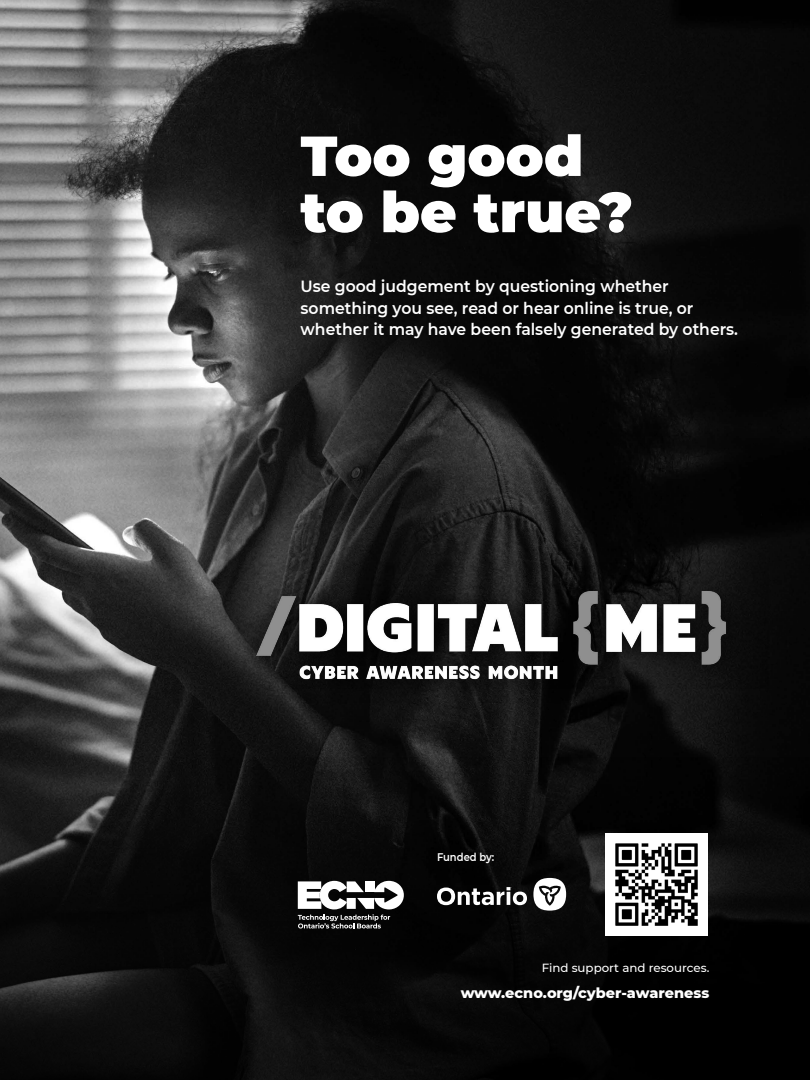
<style>
.page{position:relative;width:810px;height:1080px;background:#fff}
.page>*{position:absolute;margin:0;border:0;box-sizing:border-box;transform-origin:0 0}
.t1{font:900 56.25px/56.2px "Montserrat";color:#fff}
.t2{font:600 16.25px/21.2px "Montserrat";color:#fff;scale:.96 1}
.t3{font:800 14.44px "Montserrat";color:#fff}
.t4{font:500 11.81px "Montserrat";color:#fff}
.t5{font:600 11.06px "Montserrat";color:#fff;scale:.9 1}
</style>
<div class="page">
<img style="left:0;top:0;width:810px;height:735px">
<svg style="left:0;top:735px;width:810px;height:345px;background:#0b0b0b"></svg>
<img style="left:606px;top:834px;width:101px;height:101px">
<div style="left:239px;top:571px;width:513px;height:135px;background:#000;opacity:.9"></div>
<img style="left:257px;top:562px;width:511px;height:127px">
<svg style="left:298px;top:881px;width:106px;height:48px"></svg>
<svg style="left:533px;top:878px;width:33px;height:33px"></svg>
<svg style="left:437px;top:896px;width:90px;height:9px"></svg>
<img style="left:414px;top:828px;width:113px;height:68px">
<h1 class="t1" style="left:301px;top:133px;width:334px">Too good to be true?</h1>
<p class="t2" style="left:301px;top:277px;width:457px">Use good judgement by questioning whether something you see, read or hear online is true, or whether it may have been falsely generated by others.</p>
<p class="t5" style="left:437px;top:852px;width:65px">Funded by:</p>
<p class="t4" style="left:542px;top:963px;width:169px">Find support and resources.</p>
<p class="t3" style="left:461px;top:986px;width:250px">www.ecno.org/cyber-awareness</p>
</div>
